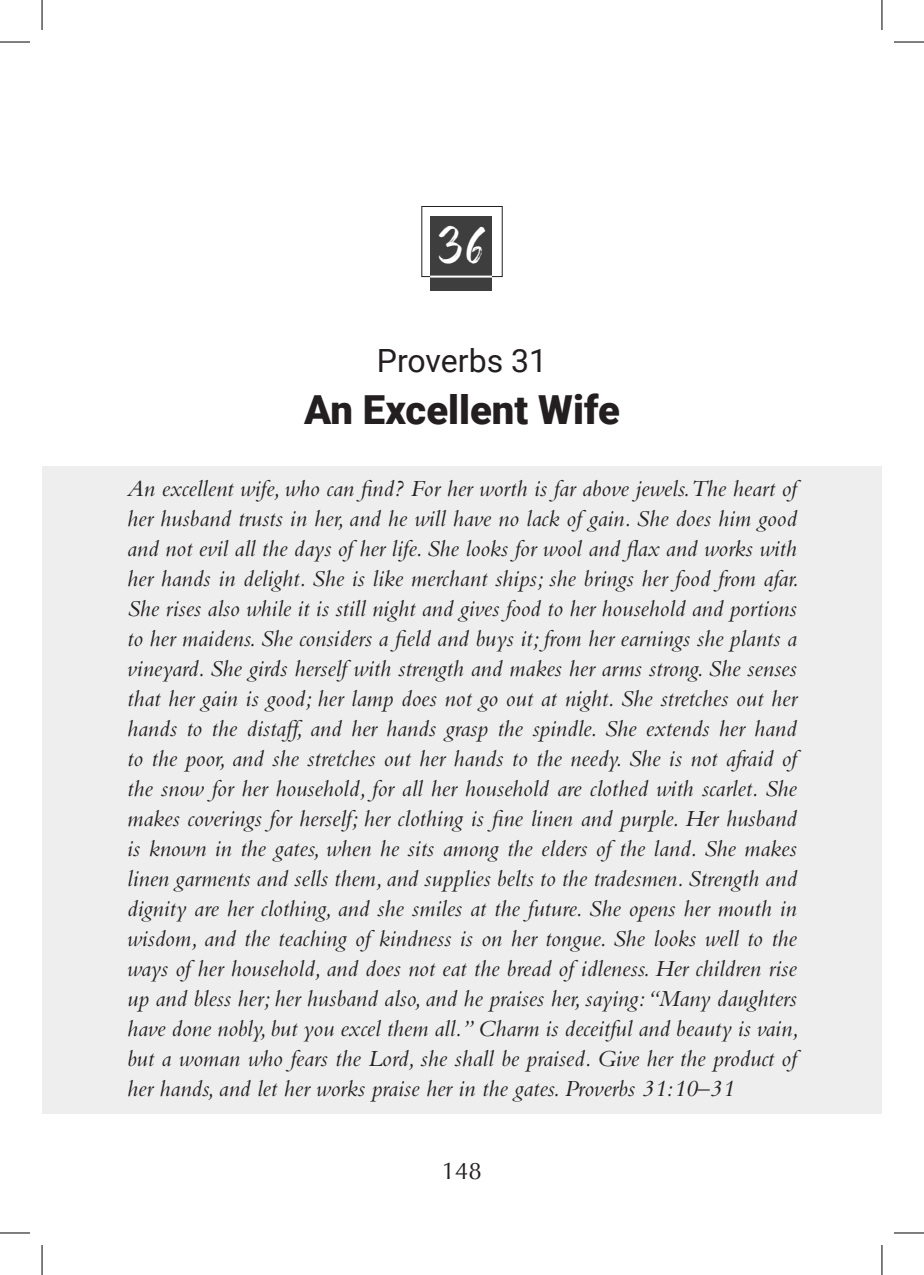
<style>
.page{position:relative;width:924px;height:1275px;background:#fff}
.page>*{position:absolute;margin:0;border:0;box-sizing:border-box;transform-origin:0 0}
.A{font:900 40px "Roboto";color:#231f20}
.ALIGHT{font:32px "Roboto";color:#231f20}
.Chapter_number{font:32px "Blackmud";color:#fff}
.t1{font:italic 24px/30px "Bembo Std";color:#231f20;text-align:justify}
.t2{font:24px "Optima";color:#231f20}
</style>
<div class="page">
<div style="left:42px;top:466px;width:839px;height:647px;background:#eeeeef"></div>
<div style="left:430px;top:216px;width:61px;height:75px;background:#3e3e3f"></div>
<svg style="left:421px;top:206px;width:81px;height:71px"></svg>
<hr style="left:430px;top:276px;width:61px;height:2px;background:#fff">
<hr style="left:0;top:42px;width:30px;height:1px;background:#000">
<hr style="left:893px;top:42px;width:30px;height:1px;background:#000">
<hr style="left:0;top:1232px;width:30px;height:1px;background:#000">
<hr style="left:893px;top:1232px;width:30px;height:1px;background:#000">
<hr style="left:42px;top:0;width:1px;height:30px;background:#000">
<hr style="left:42px;top:1245px;width:1px;height:30px;background:#000">
<hr style="left:881px;top:0;width:1px;height:30px;background:#000">
<hr style="left:881px;top:1245px;width:1px;height:30px;background:#000">
<p class="Chapter_number" style="left:435px;top:234px;width:53px">36</p>
<p class="ALIGHT" style="left:376px;top:338px;width:172px">Proverbs 31</p>
<p class="A" style="left:304px;top:382px;width:317px">An Excellent Wife</p>
<p class="t1" style="left:127px;top:472px;width:673px">An excellent wife, who can find? For her worth is far above jewels. The heart of her husband trusts in her, and he will have no lack of gain. She does him good and not evil all the days of her life. She looks for wool and flax and works with her hands in delight. She is like merchant ships; she brings her food from afar.<br>She rises also while it is still night and gives food to her household and portions to her maidens. She considers a field and buys it; from her earnings she plants a vineyard. She girds herself with strength and makes her arms strong. She senses that her gain is good; her lamp does not go out at night. She stretches out her hands to the distaff, and her hands grasp the spindle. She extends her hand to the poor, and she stretches out her hands to the needy. She is not afraid of the snow for her household, for all her household are clothed with scarlet. She makes coverings for herself; her clothing is fine linen and purple. Her husband is known in the gates, when he sits among the elders of the land. She makes linen garments and sells them, and supplies belts to the tradesmen. Strength and dignity are her clothing, and she smiles at the future. She opens her mouth in wisdom, and the teaching of kindness is on her tongue. She looks well to the ways of her household, and does not eat the bread of idleness. Her children rise up and bless her; her husband also, and he praises her, saying: “Many daughters have done nobly, but you excel them all.” Charm is deceitful and beauty is vain, but a woman who fears the Lord, she shall be praised. Give her the product of her hands, and let her works praise her in the gates. Proverbs 31:10–31</p>
<p class="t2" style="left:441px;top:1157px;width:42px">148</p>
</div>
